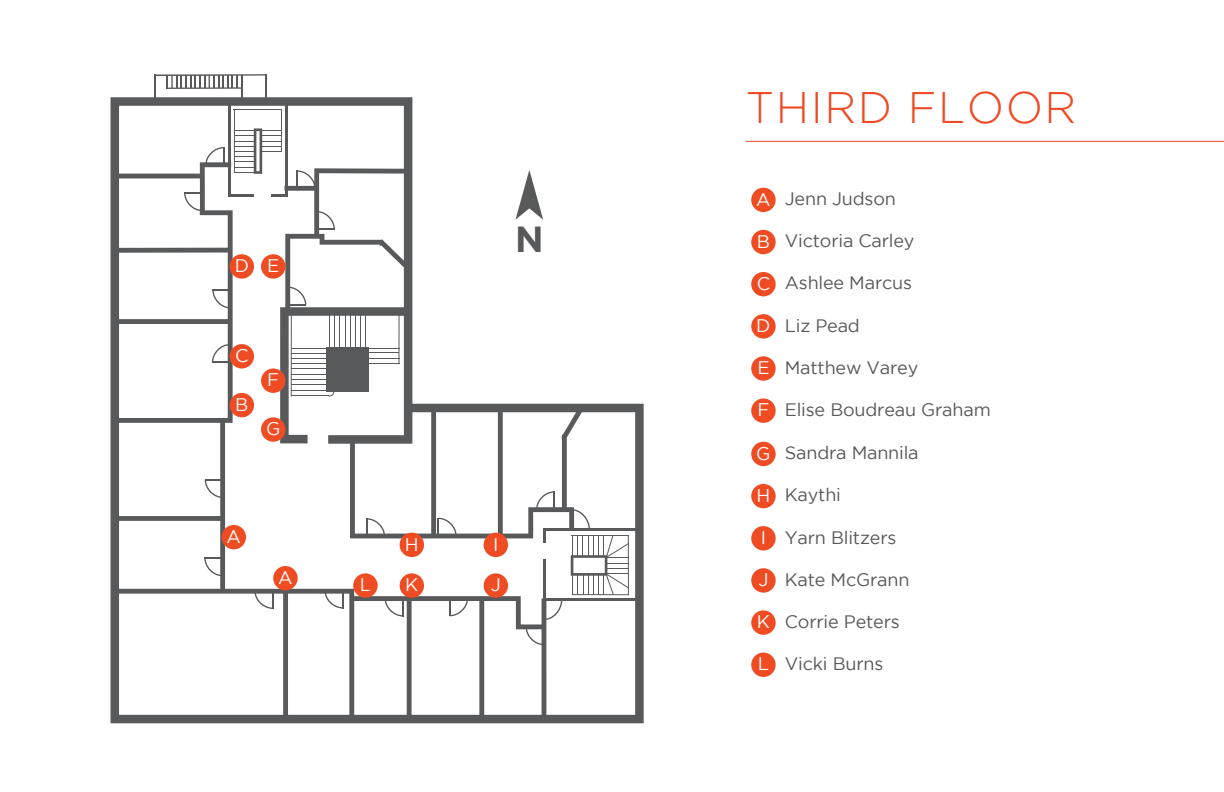
<style>
.page{position:relative;width:1224px;height:792px;background:#fff}
.page>*{position:absolute;margin:0;border:0;box-sizing:border-box;transform-origin:0 0}
.t1{font:300 44px "Gotham";letter-spacing:.035em;color:#ef4823}
.t2{font:700 36.2px "Gotham";color:#58595b}
.t3{font:18.2px "Gotham";color:#fff}
.t4{font:18px "Gotham";letter-spacing:-.01em;color:#58595b}
.s1{font-size:18.2px;color:#fff}
</style>
<div class="page">
<svg style="left:111px;top:97px;width:533px;height:626px"></svg>
<hr style="left:265px;top:74px;width:2px;height:28px;background:#58595b">
<svg style="left:154px;top:74px;width:111px;height:28px"></svg>
<hr style="left:241px;top:75px;width:2px;height:27px;background:#58595b">
<svg style="left:112px;top:162px;width:434px;height:560px"></svg>
<hr style="left:746px;top:141px;width:478px;height:1px;background:#ef4823">
<svg style="left:184px;top:128px;width:445px;height:492px"></svg>
<div style="left:484px;top:573px;width:24px;height:25px;background:#f04c24;border-radius:50%"></div>
<div style="left:484px;top:533px;width:24px;height:24px;background:#f04c24;border-radius:50%"></div>
<div style="left:400px;top:533px;width:24px;height:24px;background:#f04c24;border-radius:50%"></div>
<div style="left:400px;top:573px;width:24px;height:25px;background:#f04c24;border-radius:50%"></div>
<div style="left:353px;top:573px;width:25px;height:25px;background:#f04c24;border-radius:50%"></div>
<div style="left:261px;top:369px;width:24px;height:24px;background:#f04c24;border-radius:50%"></div>
<div style="left:230px;top:393px;width:24px;height:24px;background:#f04c24;border-radius:50%"></div>
<div style="left:230px;top:344px;width:24px;height:25px;background:#f04c24;border-radius:50%"></div>
<div style="left:261px;top:417px;width:24px;height:25px;background:#f04c24;border-radius:50%"></div>
<div style="left:222px;top:525px;width:24px;height:24px;background:#f04c24;border-radius:50%"></div>
<div style="left:261px;top:254px;width:24px;height:25px;background:#f04c24;border-radius:50%"></div>
<div style="left:230px;top:254px;width:24px;height:25px;background:#f04c24;border-radius:50%"></div>
<div style="left:273px;top:566px;width:25px;height:24px;background:#f04c24;border-radius:50%"></div>
<div style="left:751px;top:188px;width:25px;height:24px;background:#f04c24;border-radius:50%"></div>
<div style="left:751px;top:230px;width:25px;height:24px;background:#f04c24;border-radius:50%"></div>
<div style="left:751px;top:272px;width:25px;height:24px;background:#f04c24;border-radius:50%"></div>
<div style="left:751px;top:314px;width:25px;height:25px;background:#f04c24;border-radius:50%"></div>
<div style="left:751px;top:356px;width:25px;height:25px;background:#f04c24;border-radius:50%"></div>
<div style="left:751px;top:398px;width:25px;height:25px;background:#f04c24;border-radius:50%"></div>
<div style="left:751px;top:484px;width:25px;height:24px;background:#f04c24;border-radius:50%"></div>
<div style="left:751px;top:526px;width:25px;height:24px;background:#f04c24;border-radius:50%"></div>
<div style="left:751px;top:568px;width:25px;height:25px;background:#f04c24;border-radius:50%"></div>
<div style="left:751px;top:610px;width:25px;height:25px;background:#f04c24;border-radius:50%"></div>
<div style="left:751px;top:653px;width:25px;height:24px;background:#f04c24;border-radius:50%"></div>
<div style="left:751px;top:442px;width:25px;height:24px;background:#f04c24;border-radius:50%"></div>
<p class="t3" style="left:235px;top:256px;width:46px">D E</p>
<p class="t3" style="left:235px;top:346px;width:15px">C</p>
<p class="t3" style="left:235px;top:394px;width:15px">B</p>
<p class="t3" style="left:267px;top:370px;width:13px">F</p>
<p class="t3" style="left:266px;top:419px;width:16px">G</p>
<p class="t3" style="left:227px;top:526px;width:16px">A</p>
<p class="t3" style="left:278px;top:567px;width:16px">A</p>
<h2 class="t2" style="left:515px;top:218px;width:30px">N</h2>
<p class="t3" style="left:405px;top:534px;width:15px">H</p>
<p class="t3" style="left:493px;top:534px;width:7px">I</p>
<p class="t3" style="left:360px;top:575px;width:13px">L</p>
<p class="t3" style="left:405px;top:575px;width:15px">K</p>
<p class="t3" style="left:491px;top:575px;width:12px">J</p>
<h1 class="t1" style="left:746px;top:83px;width:332px">THIRD FLOOR</h1>
<p class="t4" style="left:756px;top:189px;width:141px"><span class="s1">A</span> Jenn Judson</p>
<p class="t4" style="left:757px;top:231px;width:159px"><span class="s1">B</span> Victoria Carley</p>
<p class="t4" style="left:757px;top:273px;width:157px"><span class="s1">C</span> Ashlee Marcus</p>
<p class="t4" style="left:756px;top:315px;width:105px"><span class="s1">D</span> Liz Pead</p>
<p class="t4" style="left:757px;top:357px;width:163px"><span class="s1">E</span> Matthew Varey</p>
<p class="t4" style="left:757px;top:400px;width:235px"><span class="s1">F</span> Elise Boudreau Graham</p>
<p class="t4" style="left:756px;top:443px;width:164px"><span class="s1">G</span> Sandra Mannila</p>
<p class="t4" style="left:757px;top:485px;width:86px"><span class="s1">H</span> Kaythi</p>
<p class="t4" style="left:761px;top:527px;width:137px"><span class="s1">I</span> Yarn Blitzers</p>
<p class="t4" style="left:758px;top:569px;width:153px"><span class="s1">J</span> Kate McGrann</p>
<p class="t4" style="left:757px;top:612px;width:144px"><span class="s1">K</span> Corrie Peters</p>
<p class="t4" style="left:758px;top:654px;width:127px"><span class="s1">L</span> Vicki Burns</p>
</div>
